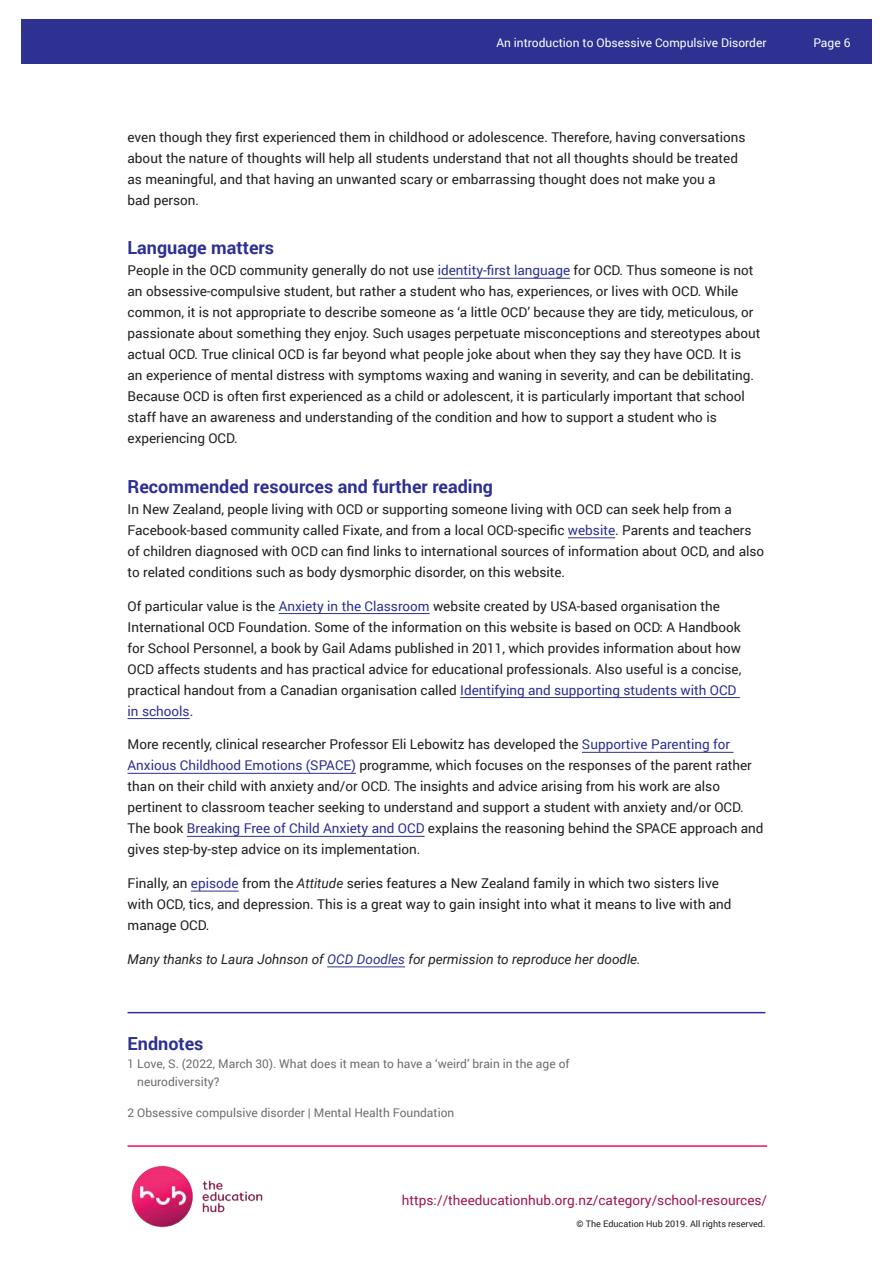
<style>
.page{position:relative;width:893px;height:1263px;background:#fff}
.page>*{position:absolute;margin:0;border:0;box-sizing:border-box;transform-origin:0 0}
.t1{font:700 18px "Roboto";color:#2e3092}
.t2{font:13.5px/21px "Roboto";color:#221f1f}
.t3{font:italic 13.5px "Roboto";color:#221f1f}
.t4{font:13.5px "Roboto";color:#a11651}
.t5{font:12px/18px "Roboto";color:#6c6e70}
.t6{font:12px "Roboto";color:#fff}
.t7{font:9px "Roboto";color:#221f1f}
.s1{color:#2e3092}
.s2{font-style:italic}
</style>
<div class="page">
<img style="left:131px;top:1165px;width:132px;height:63px">
<hr style="left:128px;top:1145px;width:639px;height:2px;background:#ed135a">
<div style="left:21px;top:19px;width:851px;height:45px;background:#2e3092"></div>
<hr style="left:438px;top:278px;width:132px;height:1px;background:#2e3092">
<hr style="left:568px;top:537px;width:47px;height:1px;background:#2e3092">
<hr style="left:279px;top:613px;width:151px;height:1px;background:#2e3092">
<hr style="left:460px;top:697px;width:280px;height:1px;background:#2e3092">
<hr style="left:128px;top:718px;width:62px;height:1px;background:#2e3092">
<hr style="left:582px;top:752px;width:151px;height:1px;background:#2e3092">
<hr style="left:128px;top:773px;width:228px;height:1px;background:#2e3092">
<hr style="left:187px;top:836px;width:238px;height:1px;background:#2e3092">
<hr style="left:191px;top:891px;width:48px;height:1px;background:#2e3092">
<hr style="left:327px;top:966px;width:78px;height:1px;background:#2e3092">
<hr style="left:128px;top:1012px;width:637px;height:1px;background:#2e3092">
<p class="t6" style="left:496px;top:37px;width:272px">An introduction to Obsessive Compulsive Disorder</p>
<p class="t6" style="left:813px;top:37px;width:39px">Page 6</p>
<p class="t2" style="left:128px;top:126px;width:619px">even though they first experienced them in childhood or adolescence. Therefore, having conversations about the nature of thoughts will help all students understand that not all thoughts should be treated as meaningful, and that having an unwanted scary or embarrassing thought does not make you a<br>bad person.</p>
<h1 class="t1" style="left:128px;top:240px;width:148px">Language matters</h1>
<p class="t2" style="left:128px;top:261px;width:634px">People in the OCD community generally do not use <span class="s1">identity-first language</span> for OCD. Thus someone is not an obsessive-compulsive student, but rather a student who has, experiences, or lives with OCD. While common, it is not appropriate to describe someone as ‘a little OCD’ because they are tidy, meticulous, or passionate about something they enjoy. Such usages perpetuate misconceptions and stereotypes about actual OCD. True clinical OCD is far beyond what people joke about when they say they have OCD. It is<br>an experience of mental distress with symptoms waxing and waning in severity, and can be debilitating.<br>Because OCD is often first experienced as a child or adolescent, it is particularly important that school staff have an awareness and understanding of the condition and how to support a student who is experiencing OCD.</p>
<h1 class="t1" style="left:128px;top:479px;width:367px">Recommended resources and further reading</h1>
<p class="t2" style="left:128px;top:499px;width:638px">In New Zealand, people living with OCD or supporting someone living with OCD can seek help from a Facebook-based community called Fixate, and from a local OCD-specific <span class="s1">website</span>. Parents and teachers of children diagnosed with OCD can find links to international sources of information about OCD, and also to related conditions such as body dysmorphic disorder, on this website.</p>
<p class="t2" style="left:128px;top:596px;width:615px">Of particular value is the <span class="s1">Anxiety in the Classroom</span> website created by USA-based organisation the International OCD Foundation. Some of the information on this website is based on OCD: A Handbook for School Personnel, a book by Gail Adams published in 2011, which provides information about how OCD affects students and has practical advice for educational professionals. Also useful is a concise, practical handout from a Canadian organisation called <span class="s1">Identifying and supporting students with OCD in schools</span>.</p>
<p class="t2" style="left:128px;top:735px;width:637px">More recently, clinical researcher Professor Eli Lebowitz has developed the <span class="s1">Supportive Parenting for Anxious Childhood Emotions (SPACE)</span> programme, which focuses on the responses of the parent rather than on their child with anxiety and/or OCD. The insights and advice arising from his work are also pertinent to classroom teacher seeking to understand and support a student with anxiety and/or OCD.<br>The book <span class="s1">Breaking Free of Child Anxiety and OCD</span> explains the reasoning behind the SPACE approach and gives step-by-step advice on its implementation.</p>
<p class="t2" style="left:128px;top:874px;width:605px">Finally, an <span class="s1">episode</span> from the <span class="s2">Attitude</span> series features a New Zealand family in which two sisters live with OCD, tics, and depression. This is a great way to gain insight into what it means to live with and manage OCD.</p>
<p class="t3" style="left:128px;top:954px;width:515px">Many thanks to Laura Johnson of <span class="s1">OCD Doodles</span> for permission to reproduce her doodle.</p>
<h1 class="t1" style="left:128px;top:1036px;width:78px">Endnotes</h1>
<p class="t5" style="left:137px;top:1056px;width:434px;text-indent:-10px">1 Love, S. (2022, March 30). What does it mean to have a ‘weird’ brain in the age of neurodiversity?</p>
<p class="t5" style="left:128px;top:1104px;width:328px">2 Obsessive compulsive disorder | Mental Health Foundation</p>
<p class="t4" style="left:402px;top:1194px;width:367px">https://theeducationhub.org.nz/category/school-resources/</p>
<p class="t7" style="left:577px;top:1220px;width:190px">© The Education Hub 2019. All rights reserved.</p>
</div>
